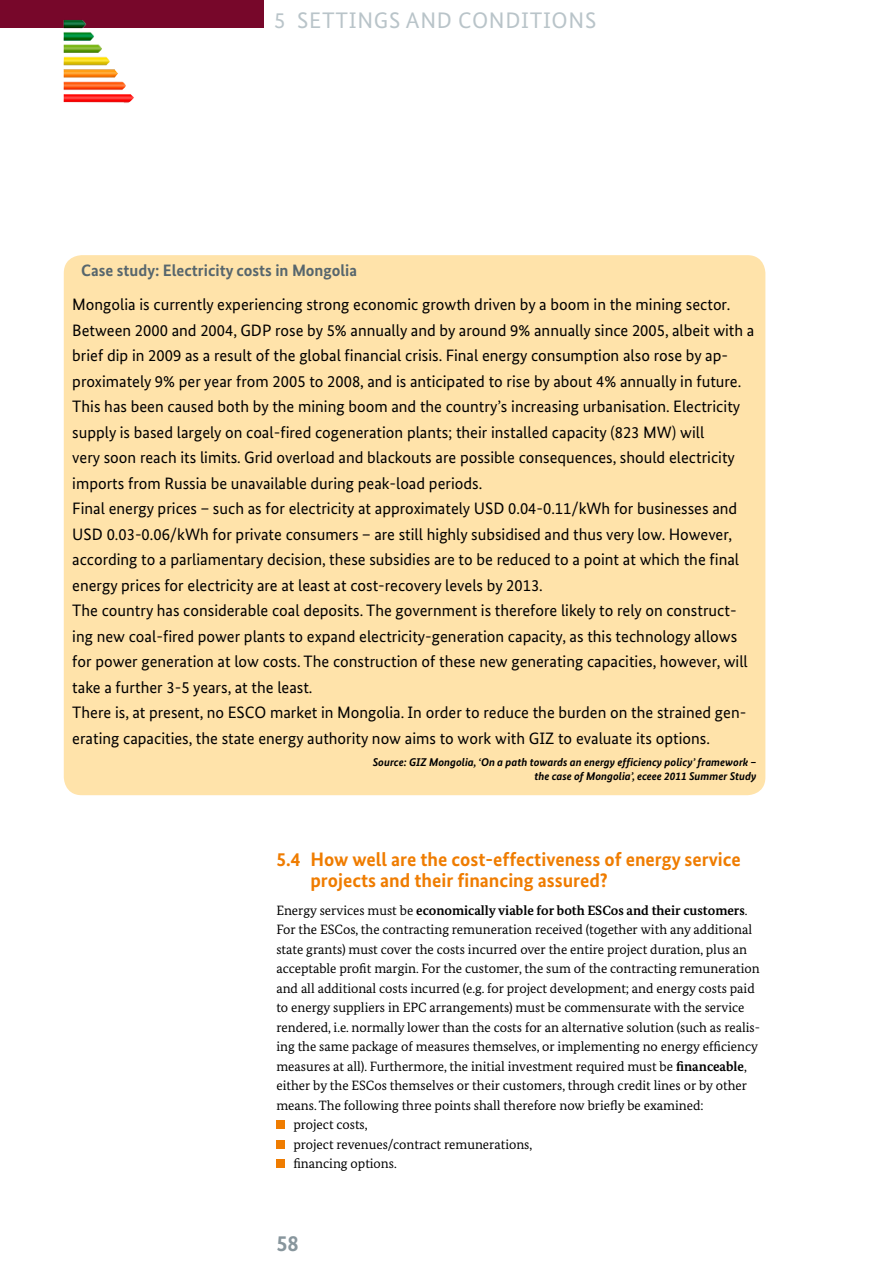
<style>
.page{position:relative;width:893px;height:1263px;background:#fff}
.page>*{position:absolute;margin:0;border:0;box-sizing:border-box;transform-origin:0 0}
.t1{font:22.5px "Bundes Sans";color:#b9c4c9}
.t2{font:700 22.5px "Bundes Sans";color:#88969d}
.t3{font:700 19.5px/21px "Bundes Sans";color:#ef7c00}
.t4{font:16.5px/25.5px "Bundes Sans";color:#000}
.t5{font:700 16.5px "Bundes Sans";color:#57666d}
.t6{font:13.5px "Bundes Serif";color:#000}
.t7{font:700 13.5px "Bundes Serif";color:#000}
.t8{font:italic 700 11.25px/13.5px "Bundes Sans";color:#000;text-align:right}
.s1{font-weight:400}
.s2{font-weight:700}
</style>
<div class="page">
<div style="left:0;top:0;width:264px;height:28px;background:#77072a"></div>
<div style="left:276px;top:1121px;width:9px;height:8px;background:#ef7c00"></div>
<div style="left:276px;top:1140px;width:9px;height:9px;background:#ef7c00"></div>
<div style="left:276px;top:1160px;width:9px;height:8px;background:#ef7c00"></div>
<div style="left:64px;top:255px;width:701px;height:540px;background:#ffe3aa;border-radius:18px"></div>
<img style="left:63px;top:20px;width:71px;height:83px">
<h1 class="t1" style="left:274px;top:7px;width:49px">5 Settings</h1>
<h1 class="t1" style="left:406px;top:7px;width:81px">and Conditions</h1>
<p class="t5" style="left:81px;top:261px;width:277px">Case study: Electricity costs in M ongolia</p>
<p class="t4" style="left:72px;top:292px;width:684px">M ongolia is currently experiencing strong economic growth driven by a boom in the mining sector.<br>Between 2000 and 2004, GDP rose by 5% annually and by around 9% annually since 2005, albeit with a brief dip in 2009 as a result of the global financial crisis. Final energy consumption also rose by ap&shy;proximately 9% per year from 2005 to 2008, and is anticipated to rise by about 4% annually in future.<br>This has been caused both by the mining boom and the country’s increasing urbanisation. Electricity supply is based largely on coal-fired cogeneration plants; their installed capacity (823 MW) will<br>very soon reach its limits. Grid overload and blackouts are possible consequences, should electricity imports from Russia be unavailable during peak-load periods.<br>Final energy prices – such as for electricity at approximately U SD 0.04-0.11/kWh for businesses and<br>U SD 0.03-0.06/kWh for private consumers – are still highly subsidised and thus very low. However, according to a parliamentary decision, these subsidies are to be reduced to a point at which the final energy prices for electricity are at least at cost-recovery levels by 2013.<br>The country has considerable coal deposits. The government is therefore likely to rely on construct&shy;ing new coal-fired power plants to expand electricity-generation capacity, as this technology allows for power generation at low costs. The construction of these new generating capacities, however, will take a further 3-5 years, at the least.<br>There is, at present, no ESCO market in M ongolia. In order to reduce the burden on the strained gen&shy;erating capacities, the state energy authority now aims to work with GIZ to evaluate its options.</p>
<p class="t8" style="left:373px;top:755px;width:385px">Source: GIZ Mongolia, ‘On a path towards an energy efficiency policy’ framework – the case of Mongolia’, eceee 2011 Summer Study</p>
<p class="t3" style="left:310px;top:848px;width:432px;text-indent:-34px">5.4 H ow well are the cost-effectiveness of energy service projects and their financing assured?</p>
<p class="t7" style="left:276px;top:902px;width:473px"><span class="s1">Energy services must be</span> economically viable for both ESCos and their customers<span class="s1">.</span></p>
<p class="t6" style="left:276px;top:921px;width:477px">For the ESCos, the contracting remuneration received (together with any additional</p>
<p class="t6" style="left:276px;top:941px;width:472px">state grants) must cover the costs incurred over the entire project duration, plus an</p>
<p class="t6" style="left:276px;top:960px;width:485px">acceptable profit margin. For the customer, the sum of the contracting remuneration</p>
<p class="t6" style="left:276px;top:980px;width:480px">and all additional costs incurred (e.g. for project development; and energy costs paid</p>
<p class="t6" style="left:276px;top:999px;width:469px">to energy suppliers in EPC arrangements) must be commensurate with the service</p>
<p class="t6" style="left:276px;top:1019px;width:485px">rendered, i.e. normally lower than the costs for an alternative solution (such as realis-</p>
<p class="t6" style="left:276px;top:1038px;width:483px">ing the same package of measures themselves, or implementing no energy efficiency</p>
<p class="t6" style="left:276px;top:1058px;width:472px">measures at all). Furthermore, the initial investment required must be <span class="s2">financeable</span>,</p>
<p class="t6" style="left:276px;top:1077px;width:472px">either by the ESCos themselves or their customers, through credit lines or by other</p>
<p class="t6" style="left:276px;top:1097px;width:429px">means. The following three points shall therefore now briefly be examined:</p>
<p class="t6" style="left:293px;top:1116px;width:76px">project costs,</p>
<p class="t6" style="left:293px;top:1136px;width:240px">project revenues/contract remunerations,</p>
<p class="t6" style="left:293px;top:1155px;width:105px">financing options.</p>
<h1 class="t2" style="left:276px;top:1229px;width:24px">58</h1>
</div>
